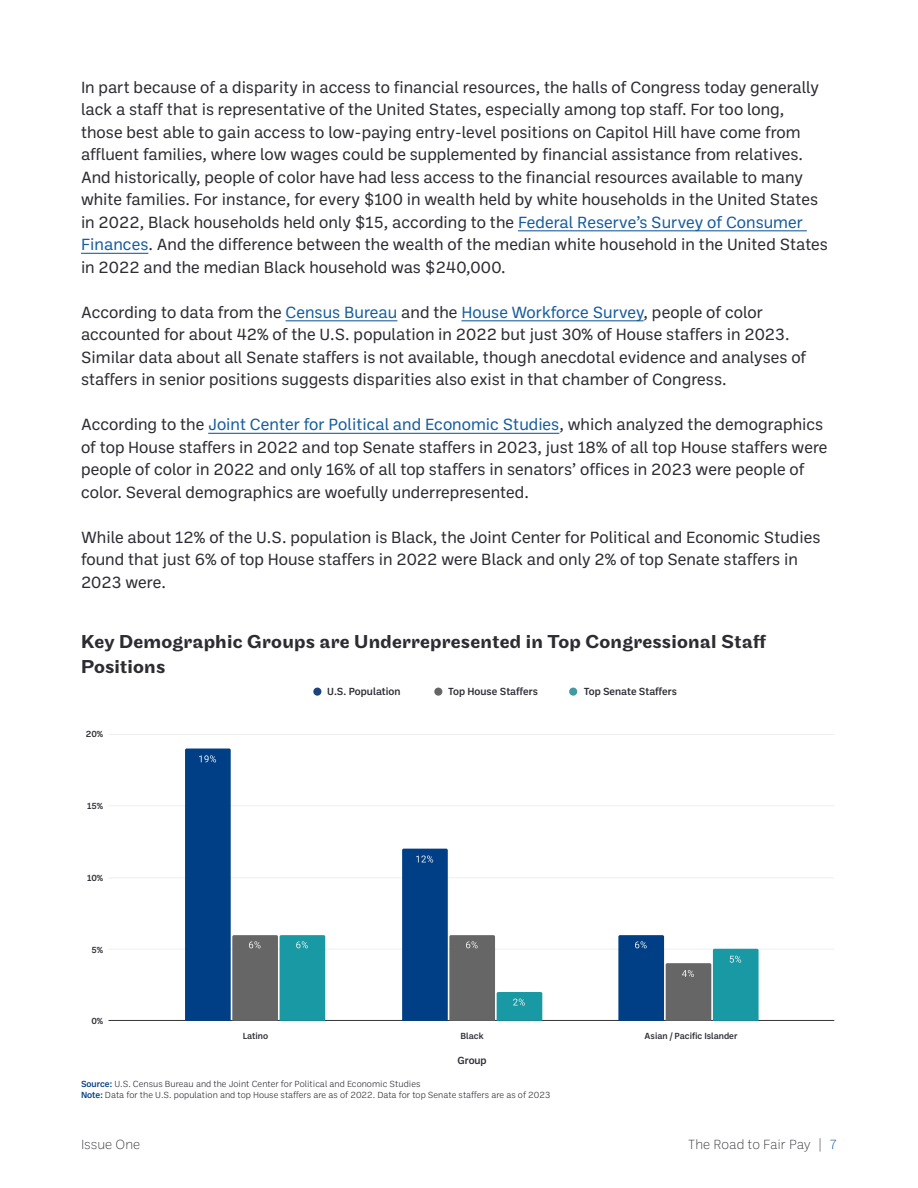
<style>
.page{position:relative;width:918px;height:1188px;background:#fff}
.page>*{position:absolute;margin:0;border:0;box-sizing:border-box;transform-origin:0 0}
.t1{font:500 19.5px/25.5px "Maple";letter-spacing:.01em;color:#2c2c33}
.t2{font:16.5px/22.5px "Ballinger";color:#2c2c33}
.t3{font:200 13.5px "Ballinger";color:#2c2c33}
.t4{font:500 10.5px "Ballinger";color:#2c2c33}
.t5{font:300 9px "Ballinger";color:#2c2c33}
.t6{font:500 9px "Ballinger";color:#2c2c33}
.s1{color:#175d9e}
.s2{font-weight:500;color:#003f85}
.s3{color:#003f85}
</style>
<div class="page">
<hr style="left:518px;top:230px;width:289px;height:1px;background:#175d9e">
<hr style="left:81px;top:253px;width:67px;height:1px;background:#175d9e">
<hr style="left:286px;top:320px;width:111px;height:1px;background:#175d9e">
<hr style="left:461px;top:320px;width:183px;height:1px;background:#175d9e">
<hr style="left:208px;top:433px;width:351px;height:1px;background:#175d9e">
<hr style="left:109px;top:1020px;width:725px;height:1px;background:#333">
<hr style="left:109px;top:949px;width:725px;height:1px;background:#efefef">
<hr style="left:109px;top:877px;width:725px;height:1px;background:#efefef">
<hr style="left:109px;top:805px;width:725px;height:1px;background:#efefef">
<hr style="left:109px;top:734px;width:725px;height:1px;background:#efefef">
<svg style="left:185px;top:749px;width:140px;height:272px"></svg>
<svg style="left:402px;top:849px;width:140px;height:172px"></svg>
<svg style="left:618px;top:935px;width:141px;height:86px"></svg>
<div style="left:434px;top:688px;width:8px;height:8px;background:#656667;border-radius:50%"></div>
<div style="left:569px;top:688px;width:8px;height:8px;background:#4199a1;border-radius:50%"></div>
<div style="left:313px;top:688px;width:8px;height:8px;background:#1d437f;border-radius:50%"></div>
<p class="t2" style="left:81px;top:75px;width:749px">In part because of a disparity in access to financial resources, the halls of Congress today generally lack a staff that is representative of the United States, especially among top staff. For too long, those best able to gain access to low-paying entry-level positions on Capitol Hill have come from affluent families, where low wages could be supplemented by financial assistance from relatives.<br>And historically, people of color have had less access to the financial resources available to many white families. For instance, for every $100 in wealth held by white households in the United States in 2022, Black households held only $15, according to the <span class="s1">Federal Reserve’s Survey of Consumer Finances</span>. And the difference between the wealth of the median white household in the United States in 2022 and the median Black household was $240,000.</p>
<p class="t2" style="left:81px;top:300px;width:727px">According to data from the <span class="s1">Census Bureau</span> and the <span class="s1">House Workforce Survey</span>, people of color accounted for about 42% of the U.S. population in 2022 but just 30% of House staffers in 2023.<br>Similar data about all Senate staffers is not available, though anecdotal evidence and analyses of staffers in senior positions suggests disparities also exist in that chamber of Congress.</p>
<p class="t2" style="left:81px;top:413px;width:748px">According to the <span class="s1">Joint Center for Political and Economic Studies</span>, which analyzed the demographics of top House staffers in 2022 and top Senate staffers in 2023, just 18% of all top House staffers were people of color in 2022 and only 16% of all top staffers in senators’ offices in 2023 were people of color. Several demographics are woefully underrepresented.</p>
<p class="t2" style="left:81px;top:525px;width:741px">While about 12% of the U.S. population is Black, the Joint Center for Political and Economic Studies found that just 6% of top House staffers in 2022 were Black and only 2% of top Senate staffers in<br>2023 were.</p>
<p class="t1" style="left:81px;top:629px;width:687px">Key Demographic Groups are Underrepresented in Top Congressional Staff<br>Positions</p>
<p class="t4" style="left:327px;top:684px;width:75px">U.S. Population</p>
<p class="t4" style="left:448px;top:684px;width:91px">Top House Staffers</p>
<p class="t4" style="left:584px;top:684px;width:95px">Top Senate Staffers</p>
<p class="t6" style="left:86px;top:728px;width:19px">20%</p>
<p class="t6" style="left:87px;top:800px;width:18px">15%</p>
<p class="t6" style="left:87px;top:872px;width:18px">10%</p>
<p class="t6" style="left:92px;top:944px;width:13px">5%</p>
<p class="t6" style="left:91px;top:1015px;width:13px">0%</p>
<p class="t6" style="left:243px;top:1030px;width:27px">Latino</p>
<p class="t6" style="left:461px;top:1030px;width:25px">Black</p>
<p class="t6" style="left:645px;top:1030px;width:94px">Asian / Pacific Islander</p>
<p class="t5" style="left:81px;top:1078px;width:341px"><span class="s2">Source:</span> U.S. Census Bureau and the Joint Center for Political and Economic Studies</p>
<p class="t5" style="left:81px;top:1089px;width:471px"><span class="s2">Note:</span> Data for the U.S. population and top House staffers are as of 2022. Data for top Senate staffers are as of 2023</p>
<p class="t4" style="left:457px;top:1053px;width:31px">Group</p>
<p class="t3" style="left:81px;top:1136px;width:61px">Issue One</p>
<p class="t3" style="left:688px;top:1136px;width:150px">The Road to Fair Pay | <span class="s3">7</span></p>
</div>
